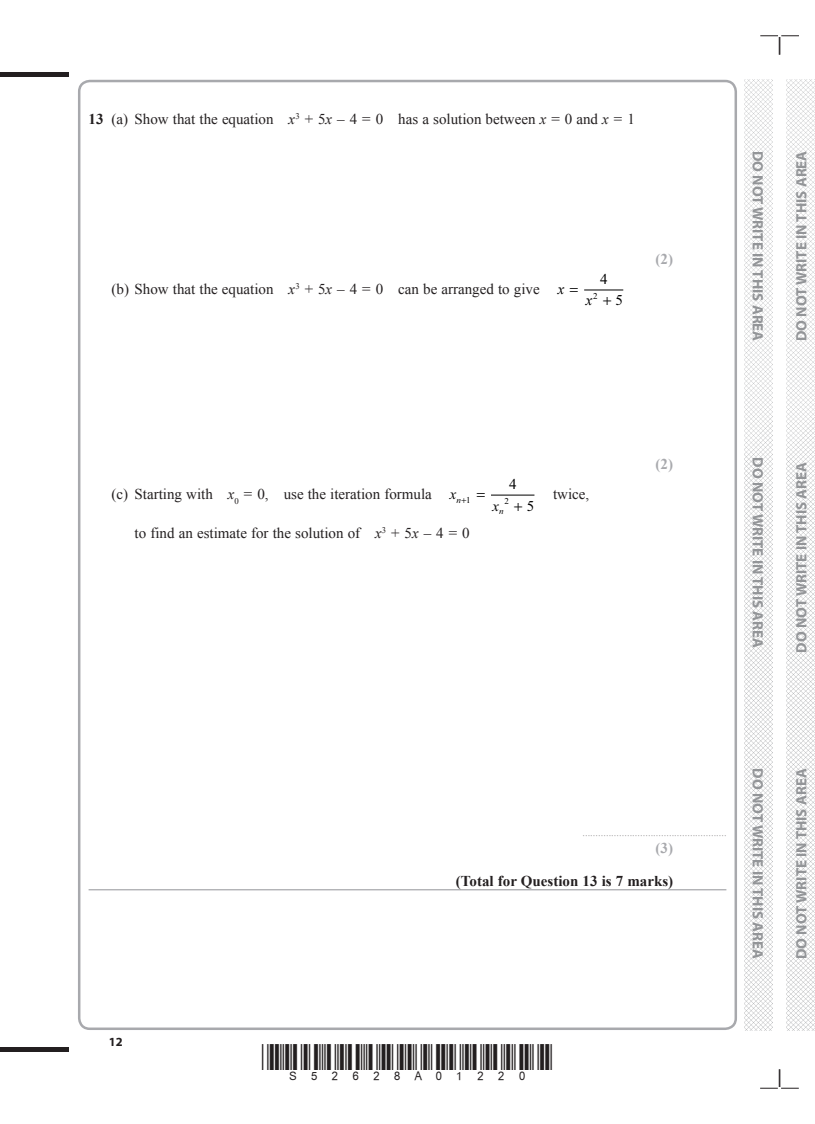
<style>
.page{position:relative;width:815px;height:1124px;background:#fff}
.page>*{position:absolute;margin:0;border:0;box-sizing:border-box;transform-origin:0 0}
.t1{font:15px "Times New Roman";color:#231f20}
.t2{font:700 15px "Myriad Pro";color:#939598}
.t3{font:700 15px "Times New Roman";color:#231f20}
.t4{font:700 15px "Times New Roman";color:#a8a9ad}
.t5{font:15px "Times New Roman";color:#000}
.t6{font:italic 15px "Times New Roman";color:#000}
.t7{font:700 12.5px "Myriad Pro";color:#231f20}
.t8{font:9px "Times New Roman";color:#000}
.t9{font:italic 9px "Times New Roman";color:#000}
.t10{font:7.5px "Times New Roman";color:#231f20}
.s1{font-weight:700}
.s2{font-style:italic}
.s3{font-style:italic;color:#000}
</style>
<div class="page">
<div style="left:0;top:72px;width:69px;height:5px;background:#231f20"></div>
<hr style="left:0;top:1047px;width:69px;height:4px;background:#231f20">
<svg style="left:760px;top:35px;width:39px;height:20px"></svg>
<svg style="left:760px;top:1069px;width:39px;height:19px"></svg>
<img style="left:744px;top:80px;width:28px;height:949px">
<img style="left:787px;top:80px;width:28px;height:949px">
<hr style="left:89px;top:889px;width:637px;height:1px;background:#a8a9ad">
<hr style="left:584px;top:289px;width:39px;height:1px;background:#000">
<hr style="left:491px;top:494px;width:43px;height:1px;background:#000">
<p class="t1" style="left:89px;top:109px;width:548px"><span class="s1">13</span> (a) Show that the equation <span class="s2">x</span><sup>3</sup> + 5<span class="s2">x</span> – 4 = 0 has a solution between <span class="s2">x</span> = 0 and <span class="s2">x</span> = 1</p>
<p class="t1" style="left:112px;top:279px;width:454px">(b) Show that the equation <span class="s2">x</span><sup>3</sup> + 5<span class="s2">x</span> – 4 = 0 can be arranged to give <span class="s3">x</span></p>
<p class="t5" style="left:600px;top:269px;width:9px">4</p>
<p class="t8" style="left:593px;top:289px;width:6px">2</p>
<p class="t6" style="left:586px;top:290px;width:8px">x</p>
<p class="t5" style="left:616px;top:290px;width:9px">5</p>
<p class="t4" style="left:655px;top:248px;width:19px">(2)</p>
<p class="t5" style="left:509px;top:474px;width:9px">4</p>
<p class="t1" style="left:112px;top:484px;width:346px">(c) Starting with <span class="s2">x</span><sub>0</sub> = 0, use the iteration formula <span class="s3">x</span></p>
<p class="t8" style="left:466px;top:494px;width:6px">1</p>
<p class="t8" style="left:504px;top:494px;width:6px">2</p>
<p class="t9" style="left:456px;top:493px;width:6px">n</p>
<p class="t6" style="left:493px;top:495px;width:8px">x</p>
<p class="t9" style="left:499px;top:505px;width:6px">n</p>
<p class="t1" style="left:135px;top:522px;width:337px">to find an estimate for the solution of <span class="s2">x</span><sup>3</sup> + 5<span class="s2">x</span> – 4 = 0</p>
<p class="t5" style="left:527px;top:495px;width:9px">5</p>
<p class="t1" style="left:553px;top:484px;width:38px">twice,</p>
<p class="t4" style="left:655px;top:453px;width:19px">(2)</p>
<p class="t2" style="left:767px;top:151px;width:192px;rotate:90deg">DO NOT WRITE IN THIS AREA</p>
<p class="t2" style="left:792px;top:341px;width:192px;rotate:-90deg">DO NOT WRITE IN THIS AREA</p>
<p class="t2" style="left:767px;top:457px;width:192px;rotate:90deg">DO NOT WRITE IN THIS AREA</p>
<p class="t2" style="left:792px;top:652px;width:192px;rotate:-90deg">DO NOT WRITE IN THIS AREA</p>
<p class="t7" style="left:109px;top:1033px;width:15px">12</p>
<p class="t10" style="left:583px;top:827px;width:145px">.......................................................</p>
<p class="t4" style="left:655px;top:837px;width:19px">(3)</p>
<p class="t3" style="left:456px;top:870px;width:219px">(Total for Question 13 is 7 marks)</p>
<p class="t2" style="left:767px;top:768px;width:192px;rotate:90deg">DO NOT WRITE IN THIS AREA</p>
<p class="t2" style="left:792px;top:958px;width:192px;rotate:-90deg">DO NOT WRITE IN THIS AREA</p>
</div>
